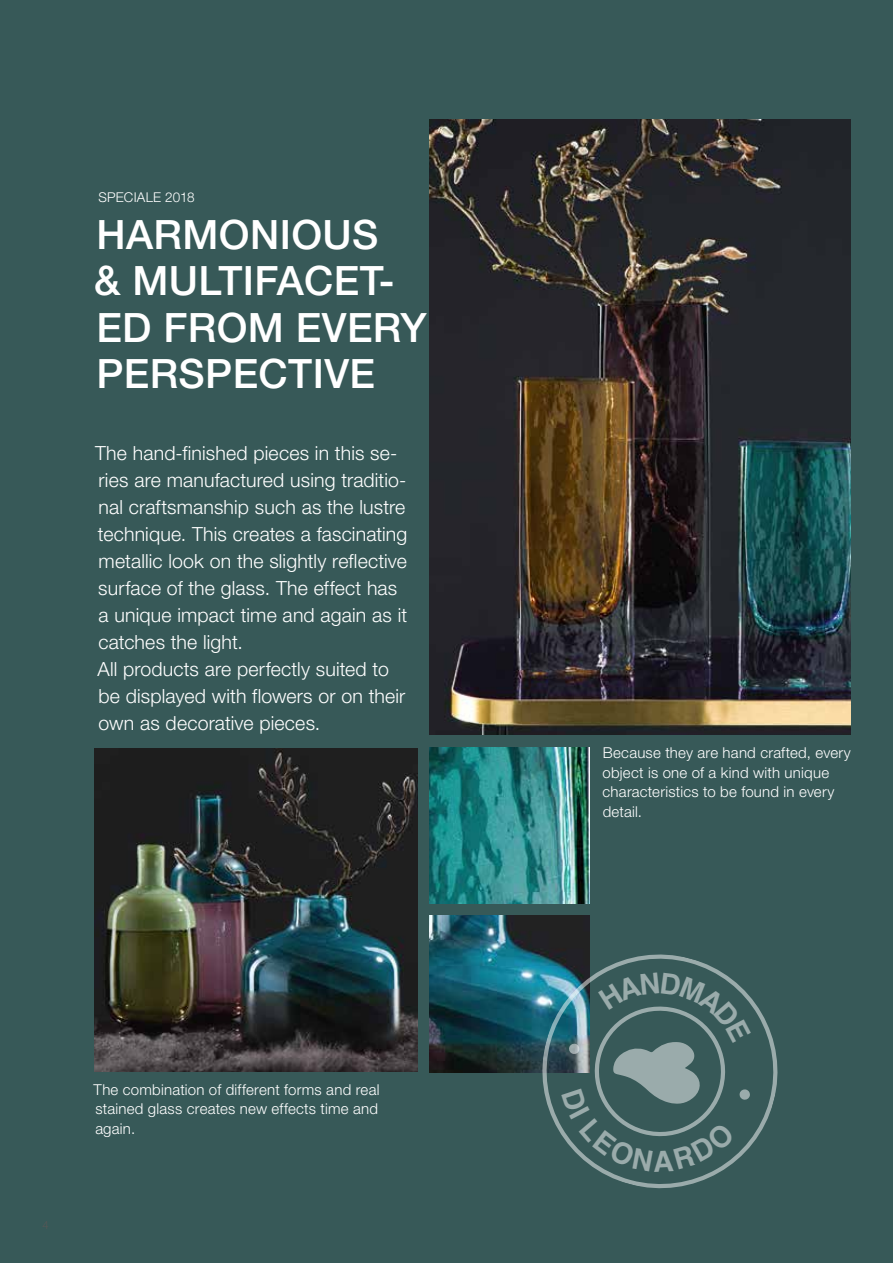
<style>
.page{position:relative;width:893px;height:1263px;background:#375958}
.page>*{position:absolute;margin:0;border:0;box-sizing:border-box;transform-origin:0 0}
.t1{font:500 40.5px/46.5px "Helvetica Neue LT Std";letter-spacing:.01em;color:#fff}
.t2{font:300 19.5px/27px "Helvetica Neue LT Std";letter-spacing:.01em;color:#fff}
.t3{font:300 15px/19.5px "Helvetica Neue LT Std";letter-spacing:.015em;color:#fff;text-align:justify}
.t4{font:300 13.5px "Helvetica Neue LT Std";letter-spacing:.015em;color:#fff}
.t5{font:300 11.25px "Helvetica Neue LT Std";color:#575756}
</style>
<div class="page">
<img style="left:429px;top:119px;width:421px;height:616px">
<img style="left:430px;top:748px;width:159px;height:155px">
<img style="left:95px;top:749px;width:322px;height:322px">
<img style="left:430px;top:916px;width:159px;height:156px">
<svg style="left:530px;top:942px;width:248px;height:247px"></svg>
<svg style="left:562px;top:972px;width:189px;height:200px"></svg>
<p class="t4" style="left:99px;top:189px;width:98px">SPECIALE 2018</p>
<h1 class="t1" style="left:94px;top:211px;width:334px">HARMONIOUS<br>&amp; MULTIFACET-<br>ED FROM EVERY<br>PERSPECTIVE</h1>
<p class="t2" style="left:95px;top:439px;width:314px">The hand-finished pieces in this se&shy;ries are manufactured using traditio&shy;nal craftsmanship such as the lustre technique. This creates a fascinating metallic look on the slightly reflective surface of the glass. The effect has a unique impact time and again as it catches the light.<br>All products are perfectly suited to be displayed with flowers or on their own as decorative pieces.</p>
<p class="t5" style="left:43px;top:1218px;width:8px">4</p>
<p class="t3" style="left:94px;top:1079px;width:287px">The combination of different forms and real stained glass creates new effects time and again.</p>
<p class="t3" style="left:603px;top:743px;width:250px;text-align:left">Because they are hand crafted, every object is one of a kind with unique characteristics to be found in every detail.</p>
</div>
